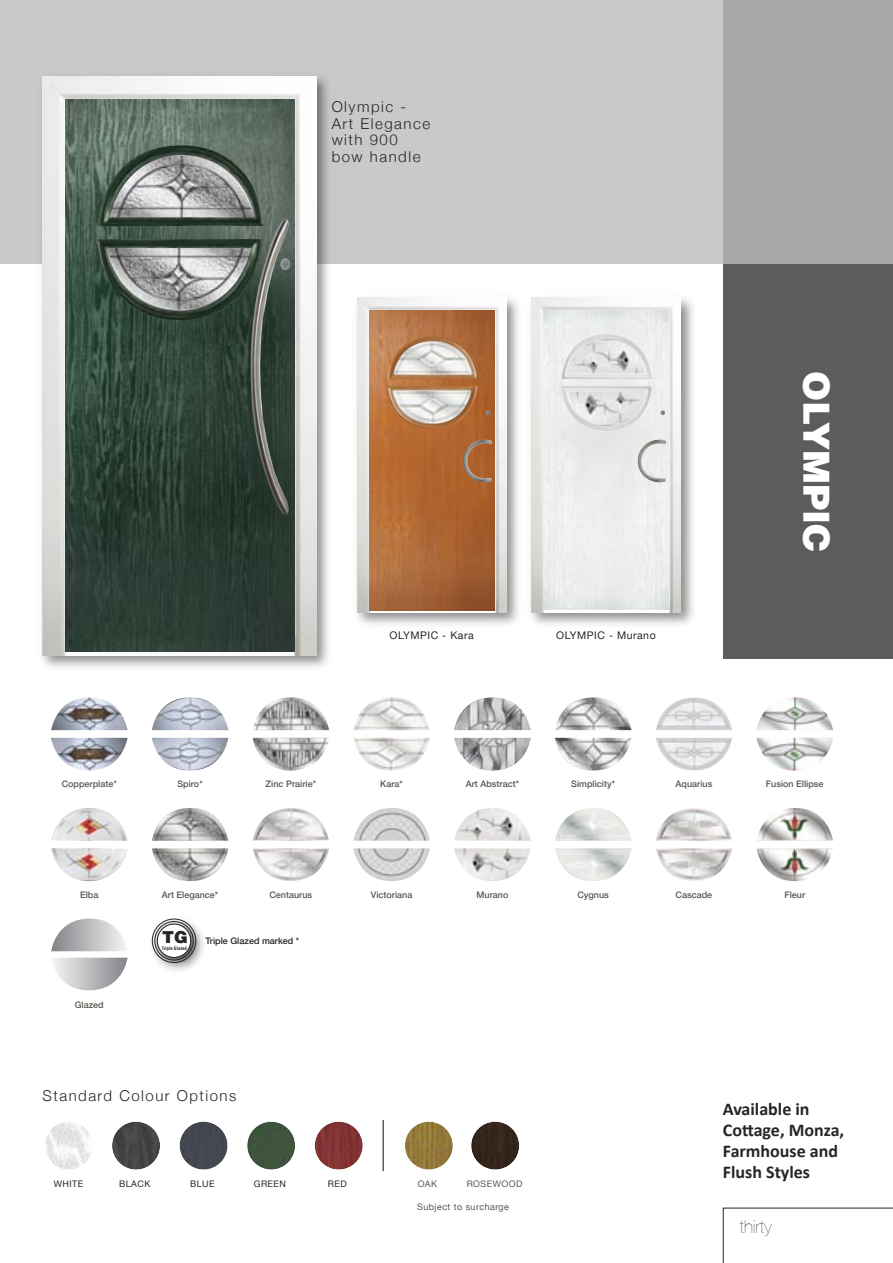
<style>
.page{position:relative;width:893px;height:1263px;background:#fff}
.page>*{position:absolute;margin:0;border:0;box-sizing:border-box;transform-origin:0 0}
.t1{font:900 36px "Helvetica";color:#fff}
.t2{font:700 18px/21px "Calibri";color:#272526}
.t3{font:200 18px "Helvetica Neue";color:#272526}
.t4{font:900 16.5px "Helvetica";color:#272526}
.t5{font:300 15px "Helvetica Neue";letter-spacing:.1em;color:#272526}
.t6{font:10.5px "Helvetica Neue";letter-spacing:.05em;color:#272526}
.t7{font:500 9px "Helvetica Neue";color:#585951}
.t8{font:9px "Helvetica Neue";letter-spacing:.05em;color:#585951}
.t9{font:9px "Helvetica Neue";letter-spacing:.05em;color:#272526}
.t10{font:500 9px "Helvetica Neue";color:#272526}
.t11{font:700 condensed 4.65px "Helvetica";color:#272526}
</style>
<div class="page">
<div style="left:723px;top:0;width:170px;height:659px;background:#5d5b5c"></div>
<div style="left:0;top:0;width:893px;height:264px;background:#bbbcbb;opacity:.8"></div>
<svg style="left:723px;top:1208px;width:170px;height:55px"></svg>
<img style="left:36px;top:70px;width:300px;height:597px">
<img style="left:43px;top:77px;width:273px;height:578px">
<img style="left:65px;top:100px;width:230px;height:552px">
<img style="left:97px;top:145px;width:167px;height:81px">
<img style="left:110px;top:154px;width:144px;height:63px">
<img style="left:97px;top:239px;width:154px;height:81px">
<img style="left:107px;top:248px;width:144px;height:63px">
<img style="left:356px;top:297px;width:338px;height:328px">
<img style="left:357px;top:298px;width:149px;height:314px">
<img style="left:369px;top:310px;width:125px;height:300px">
<img style="left:387px;top:336px;width:90px;height:43px">
<img style="left:463px;top:439px;width:30px;height:43px">
<svg style="left:486px;top:410px;width:5px;height:5px"></svg>
<img style="left:532px;top:298px;width:148px;height:314px">
<img style="left:544px;top:310px;width:125px;height:299px">
<img style="left:561px;top:334px;width:91px;height:45px">
<img style="left:569px;top:340px;width:76px;height:33px">
<img style="left:561px;top:386px;width:91px;height:45px">
<img style="left:568px;top:392px;width:76px;height:34px">
<img style="left:637px;top:439px;width:30px;height:43px">
<svg style="left:660px;top:410px;width:5px;height:5px"></svg>
<img style="left:51px;top:697px;width:77px;height:33px">
<img style="left:51px;top:738px;width:77px;height:33px">
<img style="left:152px;top:697px;width:76px;height:33px">
<img style="left:152px;top:738px;width:76px;height:33px">
<img style="left:253px;top:697px;width:76px;height:33px">
<img style="left:253px;top:738px;width:76px;height:33px">
<img style="left:353px;top:697px;width:77px;height:33px">
<img style="left:353px;top:738px;width:77px;height:33px">
<img style="left:454px;top:697px;width:77px;height:33px">
<img style="left:454px;top:738px;width:77px;height:33px">
<img style="left:555px;top:697px;width:76px;height:33px">
<img style="left:555px;top:738px;width:76px;height:33px">
<img style="left:656px;top:697px;width:76px;height:33px">
<img style="left:656px;top:738px;width:76px;height:33px">
<img style="left:756px;top:697px;width:77px;height:33px">
<img style="left:756px;top:738px;width:77px;height:33px">
<img style="left:51px;top:808px;width:77px;height:33px">
<img style="left:51px;top:848px;width:76px;height:33px">
<img style="left:152px;top:808px;width:76px;height:33px">
<img style="left:152px;top:848px;width:76px;height:33px">
<img style="left:253px;top:808px;width:76px;height:33px">
<img style="left:253px;top:848px;width:76px;height:33px">
<img style="left:353px;top:808px;width:77px;height:33px">
<img style="left:353px;top:848px;width:77px;height:33px">
<img style="left:454px;top:808px;width:77px;height:33px">
<img style="left:454px;top:848px;width:77px;height:33px">
<img style="left:555px;top:808px;width:76px;height:33px">
<img style="left:555px;top:848px;width:76px;height:33px">
<img style="left:656px;top:808px;width:76px;height:33px">
<img style="left:656px;top:848px;width:76px;height:33px">
<img style="left:757px;top:808px;width:76px;height:33px">
<img style="left:756px;top:848px;width:77px;height:33px">
<svg style="left:51px;top:918px;width:76px;height:33px"></svg>
<svg style="left:53px;top:958px;width:75px;height:33px"></svg>
<img style="left:394px;top:341px;width:76px;height:33px">
<img style="left:387px;top:386px;width:90px;height:43px">
<img style="left:394px;top:391px;width:77px;height:33px">
<img style="left:251px;top:219px;width:38px;height:296px">
<svg style="left:280px;top:258px;width:10px;height:12px"></svg>
<img style="left:160px;top:928px;width:44px;height:43px">
<svg style="left:151px;top:918px;width:46px;height:45px"></svg>
<svg style="left:45px;top:1122px;width:46px;height:48px"></svg>
<svg style="left:112px;top:1121px;width:48px;height:49px"></svg>
<svg style="left:179px;top:1121px;width:49px;height:49px"></svg>
<svg style="left:247px;top:1121px;width:48px;height:49px"></svg>
<svg style="left:314px;top:1121px;width:49px;height:49px"></svg>
<svg style="left:405px;top:1121px;width:48px;height:49px"></svg>
<svg style="left:471px;top:1121px;width:49px;height:49px"></svg>
<hr style="left:382px;top:1120px;width:2px;height:51px;background:#272526;opacity:.75">
<p class="t5" style="left:332px;top:98px;width:76px">Olympic -</p>
<p class="t5" style="left:332px;top:114px;width:100px">Art Elegance</p>
<p class="t5" style="left:332px;top:131px;width:68px">with 900</p>
<p class="t5" style="left:332px;top:147px;width:90px">bow handle</p>
<p class="t6" style="left:389px;top:629px;width:86px">OLYMPIC - Kara</p>
<p class="t6" style="left:556px;top:629px;width:101px">OLYMPIC - Murano</p>
<p class="t1" style="left:829px;top:371px;width:182px;rotate:90deg">OLYMPIC</p>
<p class="t7" style="left:62px;top:778px;width:57px">Copperplate*</p>
<p class="t7" style="left:177px;top:778px;width:27px">Spiro*</p>
<p class="t7" style="left:266px;top:778px;width:52px">Zinc Prairie*</p>
<p class="t7" style="left:380px;top:778px;width:24px">Kara*</p>
<p class="t7" style="left:466px;top:778px;width:55px">Art Abstract*</p>
<p class="t7" style="left:571px;top:778px;width:45px">Simplicity*</p>
<p class="t7" style="left:675px;top:778px;width:38px">Aquarius</p>
<p class="t7" style="left:766px;top:778px;width:59px">Fusion Ellipse</p>
<p class="t7" style="left:80px;top:889px;width:20px">Elba</p>
<p class="t7" style="left:162px;top:889px;width:58px">Art Elegance*</p>
<p class="t7" style="left:269px;top:889px;width:44px">Centaurus</p>
<p class="t7" style="left:371px;top:889px;width:43px">Victoriana</p>
<p class="t7" style="left:476px;top:889px;width:33px">Murano</p>
<p class="t7" style="left:577px;top:889px;width:33px">Cygnus</p>
<p class="t7" style="left:676px;top:889px;width:38px">Cascade</p>
<p class="t7" style="left:784px;top:889px;width:22px">Fleur</p>
<p class="t7" style="left:75px;top:999px;width:31px">Glazed</p>
<p class="t4" style="left:162px;top:931px;width:27px">TG</p>
<p class="t11" style="left:162px;top:946px;width:27px">Triple Glazed</p>
<p class="t10" style="left:205px;top:935px;width:95px">Triple Glazed marked *</p>
<p class="t5" style="left:43px;top:1086px;width:195px">Standard Colour Options</p>
<p class="t9" style="left:54px;top:1178px;width:31px">WHITE</p>
<p class="t9" style="left:119px;top:1178px;width:33px">BLACK</p>
<p class="t9" style="left:190px;top:1178px;width:26px">BLUE</p>
<p class="t9" style="left:254px;top:1178px;width:34px">GREEN</p>
<p class="t9" style="left:328px;top:1178px;width:20px">RED</p>
<p class="t8" style="left:418px;top:1178px;width:21px">OAK</p>
<p class="t8" style="left:467px;top:1178px;width:57px">ROSEWOOD</p>
<p class="t8" style="left:417px;top:1201px;width:93px">Subject to surcharge</p>
<p class="t2" style="left:723px;top:1100px;width:123px">Available in<br>Cottage, Monza,<br>Farmhouse and<br>Flush Styles</p>
<p class="t3" style="left:740px;top:1216px;width:34px">thirty</p>
</div>
